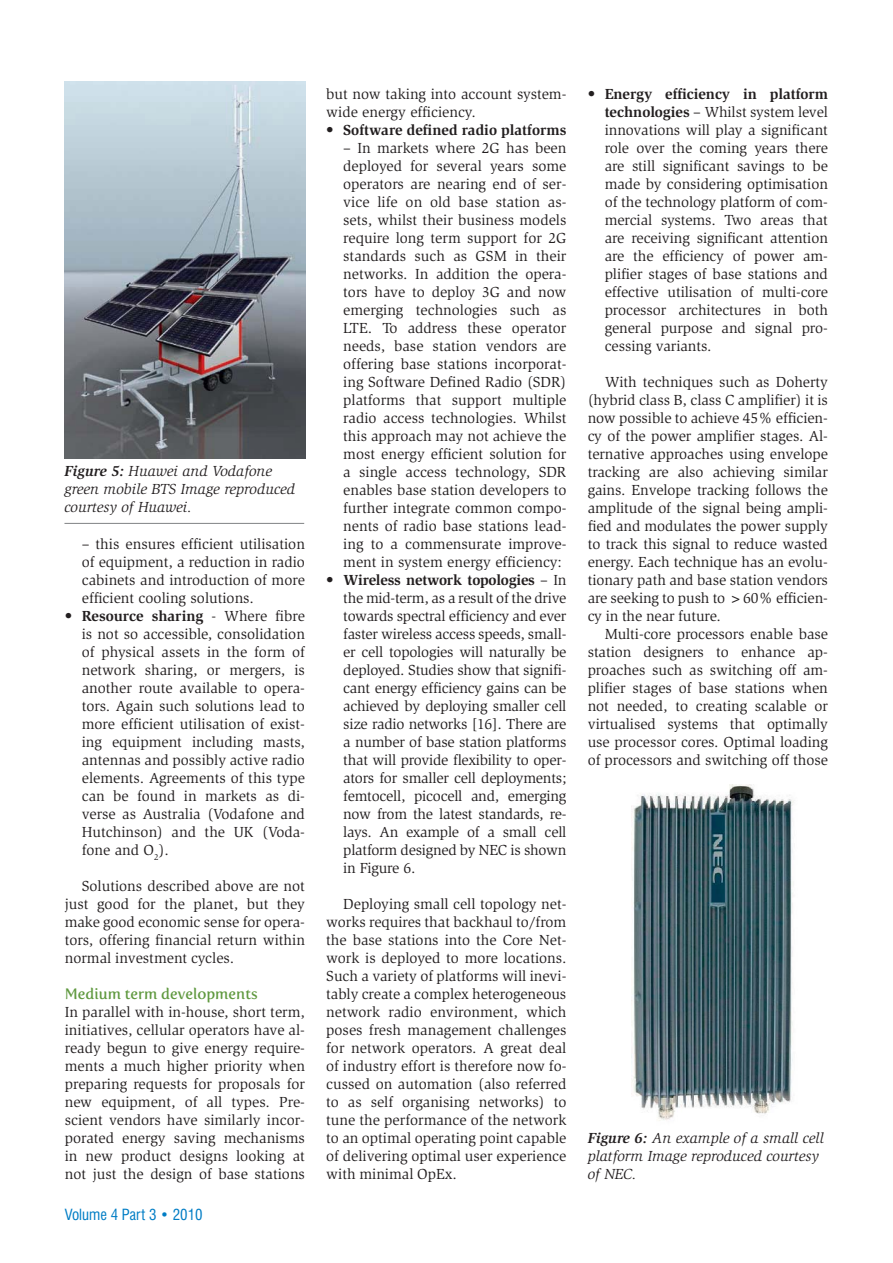
<style>
.page{position:relative;width:893px;height:1263px;background:#fff}
.page>*{position:absolute;margin:0;border:0;box-sizing:border-box;transform-origin:0 0}
.t1{font:15px/18px "Slimbach";color:#231f20;text-align:justify}
.t2{font:italic 15px/18px "Slimbach";color:#231f20}
.t3{font:700 15px "Slimbach";color:#231f20}
.t4{font:15px "Fertigo Pro";color:#609940}
.t5{font:condensed 15px "Swiss 721 BT";color:#007dc5}
.s1{font-weight:700}
</style>
<div class="page">
<img style="left:65px;top:81px;width:240px;height:378px">
<img style="left:632px;top:785px;width:162px;height:336px">
<hr style="left:64px;top:523px;width:240px;height:1px;background:#808285">
<p class="t2" style="left:64px;top:463px;width:232px"><span class="s1">Figure 5:</span> Huawei and Vodafone green mobile BTS Image reproduced courtesy of Huawei.</p>
<p class="t1" style="left:82px;top:536px;width:225px;text-align:left">– this ensures efficient utilisation of equipment, a reduction in radio cabinets and introduction of more efficient cooling solutions.<br><span class="s1">Resource sharing</span> - Where fibre is not so accessible, consolidation of physical assets in the form of network sharing, or mergers, is another route available to opera&shy;tors. Again such solutions lead to more efficient utilisation of exist&shy;ing equipment including masts, antennas and possibly active radio elements. Agreements of this type can be found in markets as di&shy;verse as Australia (Vodafone and<br>Hutchinson) and the UK (Voda&shy;fone and O<sub>2</sub>).</p>
<p class="t1" style="left:65px;top:878px;width:242px;text-indent:17px">Solutions described above are not just good for the planet, but they make good economic sense for opera&shy;tors, offering financial return within normal investment cycles.</p>
<p class="t4" style="left:65px;top:987px;width:195px">Medium term developments</p>
<p class="t1" style="left:65px;top:1004px;width:242px">In parallel with in-house, short term, initiatives, cellular operators have al&shy;ready begun to give energy require&shy;ments a much higher priority when preparing requests for proposals for new equipment, of all types. Pre&shy;scient vendors have similarly incor&shy;porated energy saving mechanisms in new product designs looking at not just the design of base stations</p>
<p class="t5" style="left:65px;top:1209px;width:139px">Volume 4 Part 3 • 2010</p>
<p class="t1" style="left:326px;top:86px;width:242px">but now taking into account system&shy;wide energy efficiency.</p>
<p class="t3" style="left:343px;top:124px;width:225px">Software defined radio platforms</p>
<p class="t1" style="left:343px;top:140px;width:225px;text-align:left">– In markets where 2G has been deployed for several years some operators are nearing end of ser&shy;vice life on old base station as&shy;sets, whilst their business models require long term support for 2G standards such as GSM in their networks. In addition the opera&shy;tors have to deploy 3G and now emerging technologies such as LTE. To address these operator needs, base station vendors are offering base stations incorporat&shy;ing Software Defined Radio (SDR) platforms that support multiple radio access technologies. Whilst this approach may not achieve the most energy efficient solution for a single access technology, SDR enables base station developers to further integrate common compo&shy;nents of radio base stations lead&shy;ing to a commensurate improve&shy;ment in system energy efficiency:<br><span class="s1">Wireless network topologies</span> – In the mid-term, as a result of the drive towards spectral efficiency and ever faster wireless access speeds, small&shy;er cell topologies will naturally be deployed. Studies show that signifi&shy;cant energy efficiency gains can be achieved by deploying smaller cell size radio networks [16]. There are a number of base station platforms that will provide flexibility to oper&shy;ators for smaller cell deployments; femtocell, picocell and, emerging now from the latest standards, re&shy;lays. An example of a small cell platform designed by NEC is shown in Figure 6.</p>
<p class="t1" style="left:326px;top:896px;width:242px;text-indent:17px">Deploying small cell topology net&shy;works requires that backhaul to/from the base stations into the Core Net&shy;work is deployed to more locations.<br>Such a variety of platforms will inevi&shy;tably create a complex heterogeneous network radio environment, which poses fresh management challenges for network operators. A great deal of industry effort is therefore now fo&shy;cussed on automation (also referred to as self organising networks) to tune the performance of the network to an optimal operating point capable of delivering optimal user experience with minimal OpEx.</p>
<p class="t1" style="left:605px;top:86px;width:225px"><span class="s1">Energy efficiency in platform technologies</span> – Whilst system level innovations will play a significant role over the coming years there are still significant savings to be made by considering optimisation of the technology platform of com&shy;mercial systems. Two areas that are receiving significant attention are the efficiency of power am&shy;plifier stages of base stations and effective utilisation of multi-core processor architectures in both general purpose and signal pro&shy;cessing variants.</p>
<p class="t1" style="left:588px;top:374px;width:242px;text-indent:17px">With techniques such as Doherty (hybrid class B, class C amplifier) it is now possible to achieve 45% efficien&shy;cy of the power amplifier stages. Al&shy;ternative approaches using envelope tracking are also achieving similar gains. Envelope tracking follows the amplitude of the signal being ampli&shy;fied and modulates the power supply to track this signal to reduce wasted energy. Each technique has an evolu&shy;tionary path and base station vendors are seeking to push to &gt;60% efficien&shy;cy in the near future.</p>
<p class="t1" style="left:588px;top:626px;width:242px;text-indent:17px">Multi-core processors enable base station designers to enhance ap&shy;proaches such as switching off am&shy;plifier stages of base stations when not needed, to creating scalable or virtualised systems that optimally use processor cores. Optimal loading of processors and switching off those</p>
<p class="t2" style="left:588px;top:1131px;width:238px"><span class="s1">Figure 6:</span> An example of a small cell platform Image reproduced courtesy of NEC.</p>
</div>
